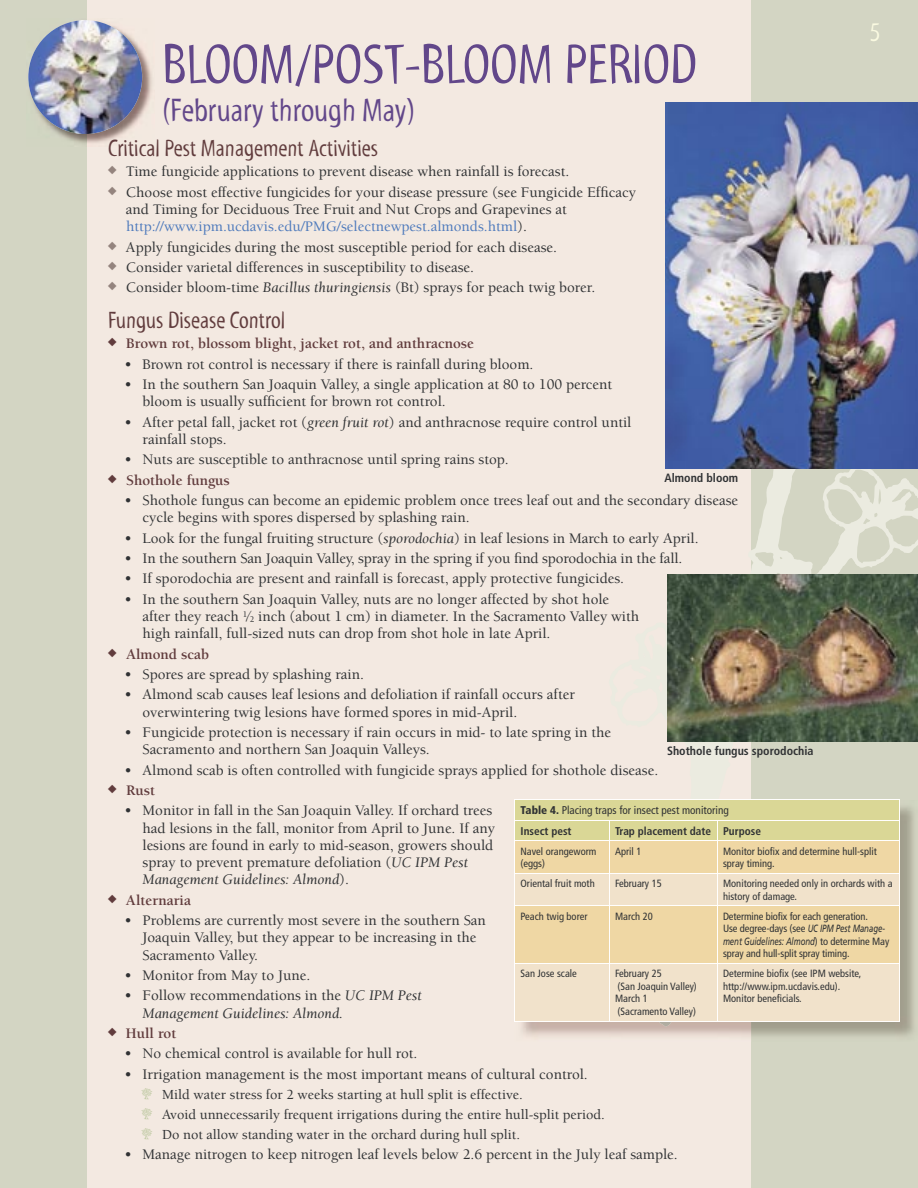
<style>
.page{position:relative;width:918px;height:1188px;background:#d3d5c3}
.page>*{position:absolute;margin:0;border:0;box-sizing:border-box;transform-origin:0 0}
.t1{font:57px "Myriad Std Tilt";color:#62478a}
.t2{font:33px "Myriad Std Tilt";color:#62478a}
.t3{font:27px "Myriad Std Tilt";color:#fafae1}
.t4{font:24px "Myriad Std Tilt";color:#613c3d}
.t5{font:500 15px/17.2px "Berkeley";color:#303234}
.t6{font:700 15px "Berkeley";color:#613c3d}
.t7{font:italic 15px/17.2px "Berkeley";color:#303234}
.t8{font:500 14.25px/20px "Berkeley";color:#303234}
.t9{font:700 condensed 12px "Frutiger";color:#303234}
.t10{font:condensed 11.25px/20.4px "Frutiger";color:#303234}
.t11{font:700 condensed 11.25px "Frutiger";color:#303234}
.t12{font:condensed 10.5px/12.6px "Frutiger";color:#303234}
.s1{color:#4e7abc}
.s2{font-weight:400;font-style:italic}
.s3{font-weight:500;font-style:normal}
.s4{font-family:"Mini Pics Uprooted Twig";font-weight:400;color:#95b070}
.s5{font-weight:900}
.s6{font-weight:700}
.s7{font-style:italic;font-stretch:normal}
</style>
<div class="page">
<div style="left:88px;top:0;width:663px;height:1188px;background:#f3e9e1"></div>
<svg style="left:609px;top:426px;width:309px;height:374px"></svg>
<img style="left:58px;top:19px;width:94px;height:127px">
<img style="left:28px;top:20px;width:114px;height:114px">
<img style="left:666px;top:103px;width:252px;height:366px">
<img style="left:668px;top:574px;width:250px;height:168px">
<img style="left:645px;top:1022px;width:73px;height:5px">
<div style="left:515px;top:841px;width:384px;height:32px;background:#efd7a4"></div>
<svg style="left:515px;top:874px;width:384px;height:147px;background:#f0ddbb"></svg>
<div style="left:514px;top:800px;width:386px;height:40px;background:#dad796"></div>
<hr style="left:514px;top:840px;width:95px;height:1px;background:#fffefd">
<hr style="left:514px;top:841px;width:1px;height:32px;background:#fffefd">
<hr style="left:609px;top:840px;width:108px;height:1px;background:#fffefd">
<hr style="left:609px;top:841px;width:1px;height:32px;background:#fffefd">
<hr style="left:717px;top:840px;width:183px;height:1px;background:#fffefd">
<hr style="left:717px;top:841px;width:1px;height:32px;background:#fffefd">
<hr style="left:899px;top:841px;width:1px;height:32px;background:#fffefd">
<hr style="left:514px;top:873px;width:95px;height:1px;background:#fffefd">
<hr style="left:514px;top:874px;width:1px;height:31px;background:#fffefd">
<hr style="left:609px;top:873px;width:108px;height:1px;background:#fffefd">
<hr style="left:609px;top:874px;width:1px;height:31px;background:#fffefd">
<hr style="left:717px;top:873px;width:183px;height:1px;background:#fffefd">
<hr style="left:717px;top:874px;width:1px;height:31px;background:#fffefd">
<hr style="left:899px;top:874px;width:1px;height:31px;background:#fffefd">
<hr style="left:514px;top:905px;width:95px;height:1px;background:#fffefd">
<hr style="left:514px;top:906px;width:1px;height:57px;background:#fffefd">
<hr style="left:609px;top:905px;width:108px;height:1px;background:#fffefd">
<hr style="left:609px;top:906px;width:1px;height:57px;background:#fffefd">
<hr style="left:717px;top:905px;width:183px;height:1px;background:#fffefd">
<hr style="left:717px;top:906px;width:1px;height:57px;background:#fffefd">
<hr style="left:899px;top:906px;width:1px;height:57px;background:#fffefd">
<hr style="left:514px;top:963px;width:95px;height:1px;background:#fffefd">
<hr style="left:514px;top:964px;width:1px;height:57px;background:#fffefd">
<hr style="left:609px;top:963px;width:108px;height:1px;background:#fffefd">
<hr style="left:609px;top:964px;width:1px;height:57px;background:#fffefd">
<hr style="left:717px;top:963px;width:183px;height:1px;background:#fffefd">
<hr style="left:717px;top:964px;width:1px;height:57px;background:#fffefd">
<hr style="left:899px;top:964px;width:1px;height:57px;background:#fffefd">
<hr style="left:514px;top:1021px;width:95px;height:1px;background:#fffefd">
<hr style="left:609px;top:1021px;width:108px;height:1px;background:#fffefd">
<hr style="left:717px;top:1021px;width:183px;height:1px;background:#fffefd">
<h3 class="t3" style="left:870px;top:17px;width:12px">5</h3>
<h1 class="t1" style="left:162px;top:33px;width:537px">BLOOM/POST-BLOOM PERIOD</h1>
<h2 class="t2" style="left:162px;top:92px;width:255px">(February through May)</h2>
<h3 class="t4" style="left:108px;top:135px;width:272px">Critical Pest Management Activities</h3>
<p class="t5" style="left:126px;top:162px;width:511px;line-height:20.4px">Time fungicide applications to prevent disease when rainfall is forecast.<br>Choose most effective fungicides for your disease pressure (see Fungicide Efficacy</p>
<p class="t5" style="left:126px;top:201px;width:442px">and Timing for Deciduous Tree Fruit and Nut Crops and Grapevines at <span class="s1">http://www.ipm.ucdavis.edu/PMG/selectnewpest.almonds.html</span>).</p>
<p class="t5" style="left:126px;top:237px;width:471px;line-height:20.4px">Apply fungicides during the most susceptible period for each disease.<br>Consider varietal differences in susceptibility to disease.<br>Consider bloom-time <span class="s2">Bacillus thuringiensis</span> (Bt) sprays for peach twig borer.</p>
<h3 class="t4" style="left:108px;top:307px;width:179px">Fungus Disease Control</h3>
<p class="t6" style="left:126px;top:335px;width:350px">Brown rot, blossom blight, jacket rot, and anthracnose</p>
<p class="t5" style="left:124px;top:356px;width:410px">• Brown rot control is necessary if there is rainfall during bloom.</p>
<p class="t5" style="left:142px;top:376px;width:471px;text-indent:-18px">• In the southern San Joaquin Valley, a single application at 80 to 100 percent bloom is usually sufficient for brown rot control.</p>
<p class="t5" style="left:142px;top:414px;width:490px;text-indent:-18px">• After petal fall, jacket rot (<span class="s2">green fruit rot</span>) and anthracnose require control until rainfall stops.</p>
<p class="t5" style="left:124px;top:451px;width:386px">• Nuts are susceptible to anthracnose until spring rains stop.</p>
<p class="t6" style="left:126px;top:472px;width:106px">Shothole fungus</p>
<p class="t5" style="left:142px;top:492px;width:597px;text-indent:-18px">• Shothole fungus can become an epidemic problem once trees leaf out and the secondary disease cycle begins with spores dispersed by splashing rain.</p>
<p class="t5" style="left:124px;top:530px;width:576px">• Look for the fungal fruiting structure (<span class="s2">sporodochia</span>) in leaf lesions in March to early April.</p>
<p class="t5" style="left:124px;top:550px;width:559px">• In the southern San Joaquin Valley, spray in the spring if you find sporodochia in the fall.</p>
<p class="t5" style="left:124px;top:570px;width:501px">• If sporodochia are present and rainfall is forecast, apply protective fungicides.</p>
<p class="t5" style="left:142px;top:591px;width:498px;text-indent:-18px">• In the southern San Joaquin Valley, nuts are no longer affected by shot hole after they reach <sup>1</sup>⁄<sub>2</sub> inch (about 1 cm) in diameter. In the Sacramento Valley with high rainfall, full-sized nuts can drop from shot hole in late April.</p>
<p class="t6" style="left:126px;top:646px;width:85px">Almond scab</p>
<p class="t5" style="left:124px;top:666px;width:241px">• Spores are spread by splashing rain.</p>
<p class="t5" style="left:142px;top:686px;width:434px;text-indent:-18px">• Almond scab causes leaf lesions and defoliation if rainfall occurs after overwintering twig lesions have formed spores in mid-April.</p>
<p class="t5" style="left:142px;top:724px;width:470px;text-indent:-18px">• Fungicide protection is necessary if rain occurs in mid- to late spring in the<br>Sacramento and northern San Joaquin Valleys.</p>
<p class="t5" style="left:124px;top:762px;width:535px">• Almond scab is often controlled with fungicide sprays applied for shothole disease.</p>
<p class="t6" style="left:126px;top:782px;width:31px">Rust</p>
<p class="t5" style="left:142px;top:802px;width:354px;text-indent:-18px">• Monitor in fall in the San Joaquin Valley. If orchard trees had lesions in the fall, monitor from April to June. If any lesions are found in early to mid-season, growers should spray to prevent premature defoliation (<span class="s2">UC IPM Pest Management Guidelines: Almond</span>).</p>
<p class="t6" style="left:126px;top:892px;width:67px">Alternaria</p>
<p class="t5" style="left:142px;top:912px;width:345px;text-indent:-18px">• Problems are currently most severe in the southern San<br>Joaquin Valley, but they appear to be increasing in the<br>Sacramento Valley.</p>
<p class="t5" style="left:124px;top:967px;width:187px">• Monitor from May to June.</p>
<p class="t7" style="left:142px;top:987px;width:281px;text-indent:-18px"><span class="s3">• Follow recommendations in the</span> UC IPM Pest<br>Management Guidelines: Almond.</p>
<p class="t6" style="left:126px;top:1025px;width:52px">Hull rot</p>
<p class="t5" style="left:124px;top:1045px;width:294px">• No chemical control is available for hull rot.</p>
<p class="t5" style="left:124px;top:1066px;width:465px">• Irrigation management is the most important means of cultural control.</p>
<p class="t8" style="left:141px;top:1085px;width:465px"><span class="s4">Z</span> Mild water stress for 2 weeks starting at hull split is effective.<br><span class="s4">Z</span> Avoid unnecessarily frequent irrigations during the entire hull-split period.<br><span class="s4">Z</span> Do not allow standing water in the orchard during hull split.</p>
<p class="t5" style="left:124px;top:1146px;width:555px">• Manage nitrogen to keep nitrogen leaf levels below 2.6 percent in the July leaf sample.</p>
<p class="t9" style="left:664px;top:470px;width:75px">Almond bloom</p>
<p class="t9" style="left:667px;top:744px;width:148px">Shothole fungus sporodochia</p>
<p class="t10" style="left:521px;top:800px;width:210px"><span class="s5">Table 4.</span> Placing traps for insect pest monitoring<br><span class="s6">Insect pest</span></p>
<p class="t11" style="left:615px;top:824px;width:147px">Trap placement date Purpose</p>
<p class="t12" style="left:521px;top:845px;width:78px">Navel orangeworm (eggs)</p>
<p class="t12" style="left:615px;top:845px;width:28px">April 1</p>
<p class="t12" style="left:723px;top:845px;width:155px">Monitor biofix and determine hull-split spray timing.</p>
<p class="t12" style="left:521px;top:877px;width:76px">Oriental fruit moth</p>
<p class="t12" style="left:615px;top:877px;width:48px">February 15</p>
<p class="t12" style="left:723px;top:877px;width:171px">Monitoring needed only in orchards with a history of damage.</p>
<p class="t12" style="left:521px;top:910px;width:69px">Peach twig borer</p>
<p class="t12" style="left:615px;top:910px;width:39px">March 20</p>
<p class="t12" style="left:723px;top:910px;width:168px">Determine biofix for each generation.<br>Use degree-days (see <span class="s7">UC IPM Pest Manage&shy;ment Guidelines: Almond</span>) to determine May spray and hull-split spray timing.</p>
<p class="t12" style="left:521px;top:967px;width:58px">San Jose scale</p>
<p class="t12" style="left:615px;top:967px;width:83px">February 25<br>(San Joaquin Valley)<br>March 1 (Sacramento Valley)</p>
<p class="t12" style="left:723px;top:967px;width:140px">Determine biofix (see IPM website, http://www.ipm.ucdavis.edu).<br>Monitor beneficials.</p>
</div>
